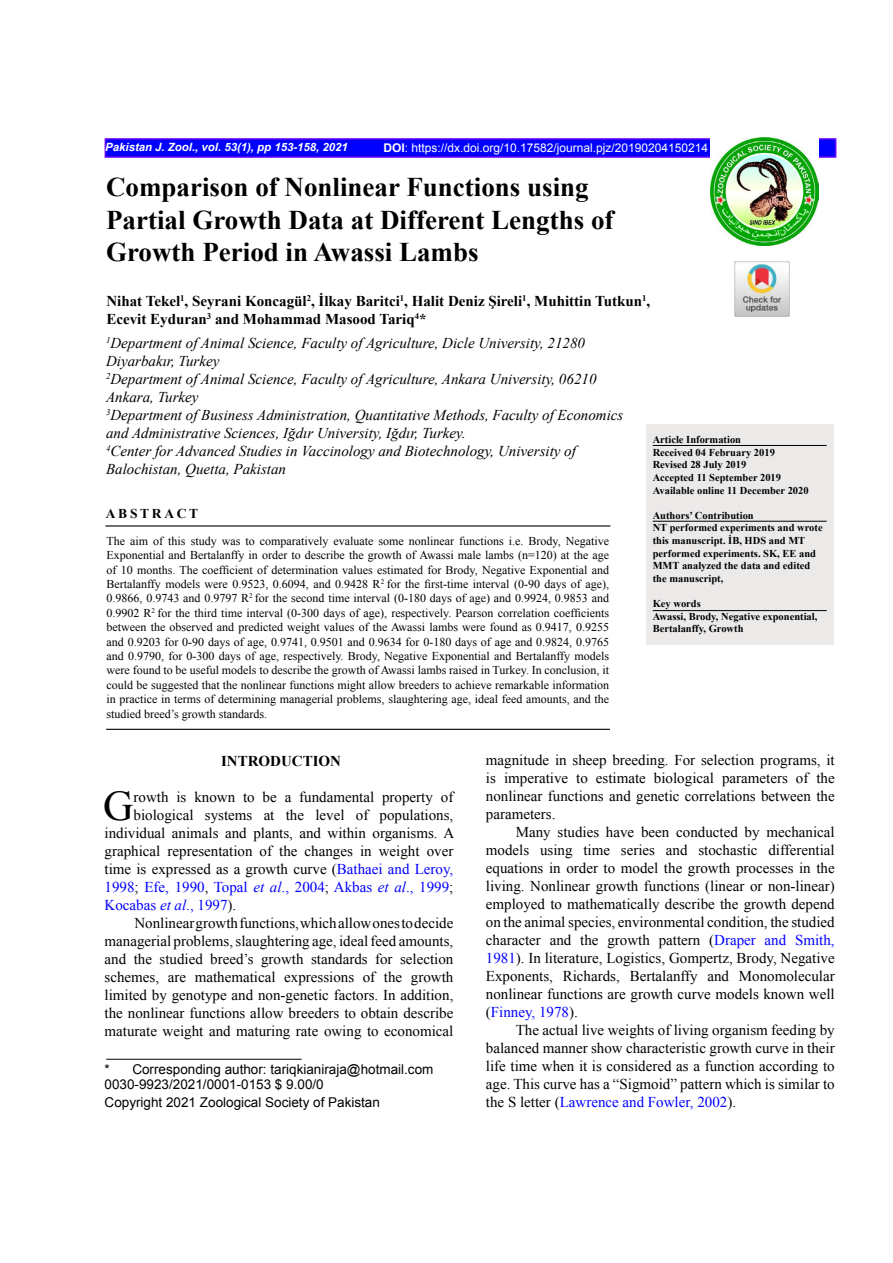
<style>
.page{position:relative;width:893px;height:1263px;background:#fff}
.page>*{position:absolute;margin:0;border:0;box-sizing:border-box;transform-origin:0 0}
.t1{font:42.15px "Times New Roman";color:#000}
.t2{font:700 27px/32.4px "Times New Roman";color:#000}
.t3{font:15px/18px "Times New Roman";color:#000;text-align:justify}
.t4{font:italic 15px/18px "Times New Roman";color:#000}
.t5{font:700 15px/18px "Times New Roman";color:#000}
.t6{font:15px "Times New Roman";color:#00f}
.t7{font:13.5px/15.6px "Arial";color:#000}
.t8{font:700 13.5px "Times New Roman";letter-spacing:.2em;color:#000}
.t9{font:12px/14.4px "Times New Roman";color:#000;text-align:justify}
.t10{font:12px "Arial";color:#fff}
.t11{font:italic 700 11.4px "Arial";color:#fff}
.t12{font:700 10.5px/12.6px "Times New Roman";color:#000}
.s1{font-weight:700}
.s2{color:#00f}
.s3{color:#000}
.s4{font-style:italic}
</style>
<div class="page">
<img style="left:734px;top:261px;width:56px;height:56px">
<div style="left:105px;top:138px;width:731px;height:20px;background:#00f;border:2px solid #60f"></div>
<img style="left:710px;top:138px;width:108px;height:108px">
<div style="left:646px;top:424px;width:187px;height:220px;background:#ece9e9"></div>
<hr style="left:653px;top:521px;width:174px;height:1px;background:#000">
<hr style="left:105px;top:525px;width:505px;height:1px;background:#000">
<hr style="left:106px;top:729px;width:504px;height:1px;background:#000">
<hr style="left:653px;top:445px;width:174px;height:1px;background:#000">
<hr style="left:106px;top:1059px;width:196px;height:1px;background:#000">
<hr style="left:653px;top:610px;width:174px;height:1px;background:#000">
<p class="t11" style="left:105px;top:139px;width:244px">Pakistan J. Zool., vol. 53(1), pp 153-158, 2021</p>
<p class="t10" style="left:383px;top:140px;width:326px"><span class="s1">DOI</span>: https://dx.doi.org/10.17582/journal.pjz/20190204150214</p>
<h2 class="t2" style="left:106px;top:171px;width:509px">Comparison of Nonlinear Functions using<br>Partial Growth Data at Different Lengths of<br>Growth Period in Awassi Lambs</h2>
<p class="t5" style="left:106px;top:291px;width:545px">Nihat Tekel<sup>1</sup>, Seyrani Koncagül<sup>2</sup>, İlkay Baritci<sup>1</sup>, Halit Deniz Şireli<sup>1</sup>, Muhittin Tutkun<sup>1</sup>,<br>Ecevit Eyduran<sup>3</sup> and Mohammad Masood Tariq<sup>4</sup>*</p>
<p class="t4" style="left:106px;top:334px;width:519px"><sup>1</sup>Department of Animal Science, Faculty of Agriculture, Dicle University, 21280<br>Diyarbakır, Turkey<br><sup>2</sup>Department of Animal Science, Faculty of Agriculture, Ankara University, 06210<br>Ankara, Turkey<br><sup>3</sup>Department of Business Administration, Quantitative Methods, Faculty of Economics and Administrative Sciences, Iğdır University, Iğdır, Turkey.<br><sup>4</sup>Center for Advanced Studies in Vaccinology and Biotechnology, University of Balochistan, Quetta, Pakistan</p>
<p class="t12" style="left:653px;top:433px;width:157px">Article Information<br>Received 04 February 2019<br>Revised 28 July 2019<br>Accepted 11 September 2019<br>Available online 11 December 2020</p>
<p class="t12" style="left:653px;top:509px;width:171px">Authors’ Contribution<br>NT performed experiments and wrote this manuscript. İB, HDS and MT performed experiments. SK, EE and<br>MMT analyzed the data and edited the manuscript,</p>
<p class="t12" style="left:653px;top:597px;width:166px">Key words<br>Awassi, Brody, Negative exponential,<br>Bertalanffy, Growth</p>
<p class="t8" style="left:106px;top:504px;width:94px">ABSTRACT</p>
<p class="t9" style="left:107px;top:533px;width:504px">The aim of this study was to comparatively evaluate some nonlinear functions i.e. Brody, Negative Exponential and Bertalanffy in order to describe the growth of Awassi male lambs (n=120) at the age of 10 months. The coefficient of determination values estimated for Brody, Negative Exponential and Bertalanffy models were 0.9523, 0.6094, and 0.9428 R<sup>2</sup> for the first-time interval (0-90 days of age), 0.9866, 0.9743 and 0.9797 R<sup>2</sup> for the second time interval (0-180 days of age) and 0.9924, 0.9853 and 0.9902 R<sup>2</sup> for the third time interval (0-300 days of age), respectively. Pearson correlation coefficients between the observed and predicted weight values of the Awassi lambs were found as 0.9417, 0.9255 and 0.9203 for 0-90 days of age, 0.9741, 0.9501 and 0.9634 for 0-180 days of age and 0.9824, 0.9765 and 0.9790, for 0-300 days of age, respectively. Brody, Negative Exponential and Bertalanffy models were found to be useful models to describe the growth of Awassi lambs raised in Turkey. In conclusion, it could be suggested that the nonlinear functions might allow breeders to achieve remarkable information in practice in terms of determining managerial problems, slaughtering age, ideal feed amounts, and the studied breed’s growth standards.</p>
<p class="t5" style="left:221px;top:752px;width:121px">INTRODUCTION</p>
<h1 class="t1" style="left:103px;top:777px;width:32px">G</h1>
<p class="t3" style="left:134px;top:788px;width:321px">rowth is known to be a fundamental property of</p>
<p class="t3" style="left:486px;top:751px;width:350px">magnitude in sheep breeding. For selection programs, it is imperative to estimate biological parameters of the nonlinear functions and genetic correlations between the parameters.</p>
<p class="t3" style="left:486px;top:823px;width:350px;text-indent:30px">Many studies have been conducted by mechanical models using time series and stochastic differential equations in order to model the growth processes in the living. Nonlinear growth functions (linear or non-linear) employed to mathematically describe the growth depend on the animal species, environmental condition, the studied character and the growth pattern (<span class="s2">Draper and Smith, 1981</span>). In literature, Logistics, Gompertz, Brody, Negative Exponents, Richards, Bertalanffy and Monomolecular nonlinear functions are growth curve models known well (<span class="s2">Finney, 1978</span>).</p>
<p class="t3" style="left:486px;top:1021px;width:350px;text-indent:30px">The actual live weights of living organism feeding by balanced manner show characteristic growth curve in their life time when it is considered as a function according to age. This curve has a “Sigmoid” pattern which is similar to the S letter (<span class="s2">Lawrence and Fowler, 2002</span>).</p>
<p class="t3" style="left:134px;top:806px;width:321px">biological systems at the level of populations,</p>
<p class="t3" style="left:105px;top:824px;width:351px">individual animals and plants, and within organisms. A</p>
<p class="t3" style="left:105px;top:842px;width:350px">graphical representation of the changes in weight over</p>
<p class="t3" style="left:105px;top:860px;width:350px">time is expressed as a growth curve (<span class="s2">Bathaei and Leroy,</span></p>
<p class="t6" style="left:105px;top:877px;width:350px">1998<span class="s3">;</span> Efe, 1990<span class="s3">,</span> Topal <span class="s4">et al</span>., 2004<span class="s3">;</span> Akbas <span class="s4">et al</span>., 1999<span class="s3">;</span></p>
<p class="t6" style="left:105px;top:895px;width:133px">Kocabas <span class="s4">et al</span>., 1997<span class="s3">).</span></p>
<p class="t3" style="left:134px;top:914px;width:320px">Nonlinear growth functions, which allow ones to decide</p>
<p class="t3" style="left:105px;top:932px;width:350px">managerial problems, slaughtering age, ideal feed amounts,</p>
<p class="t3" style="left:105px;top:950px;width:350px">and the studied breed’s growth standards for selection</p>
<p class="t3" style="left:105px;top:968px;width:350px">schemes, are mathematical expressions of the growth</p>
<p class="t3" style="left:105px;top:986px;width:350px">limited by genotype and non-genetic factors. In addition,</p>
<p class="t3" style="left:105px;top:1004px;width:350px">the nonlinear functions allow breeders to obtain describe</p>
<p class="t3" style="left:105px;top:1022px;width:350px">maturate weight and maturing rate owing to economical</p>
<p class="t7" style="left:105px;top:1061px;width:330px">* Corresponding author: tariqkianiraja@hotmail.com<br>0030-9923/2021/0001-0153 $ 9.00/0</p>
<p class="t7" style="left:105px;top:1095px;width:277px">Copyright 2021 Zoological Society of Pakistan</p>
</div>
